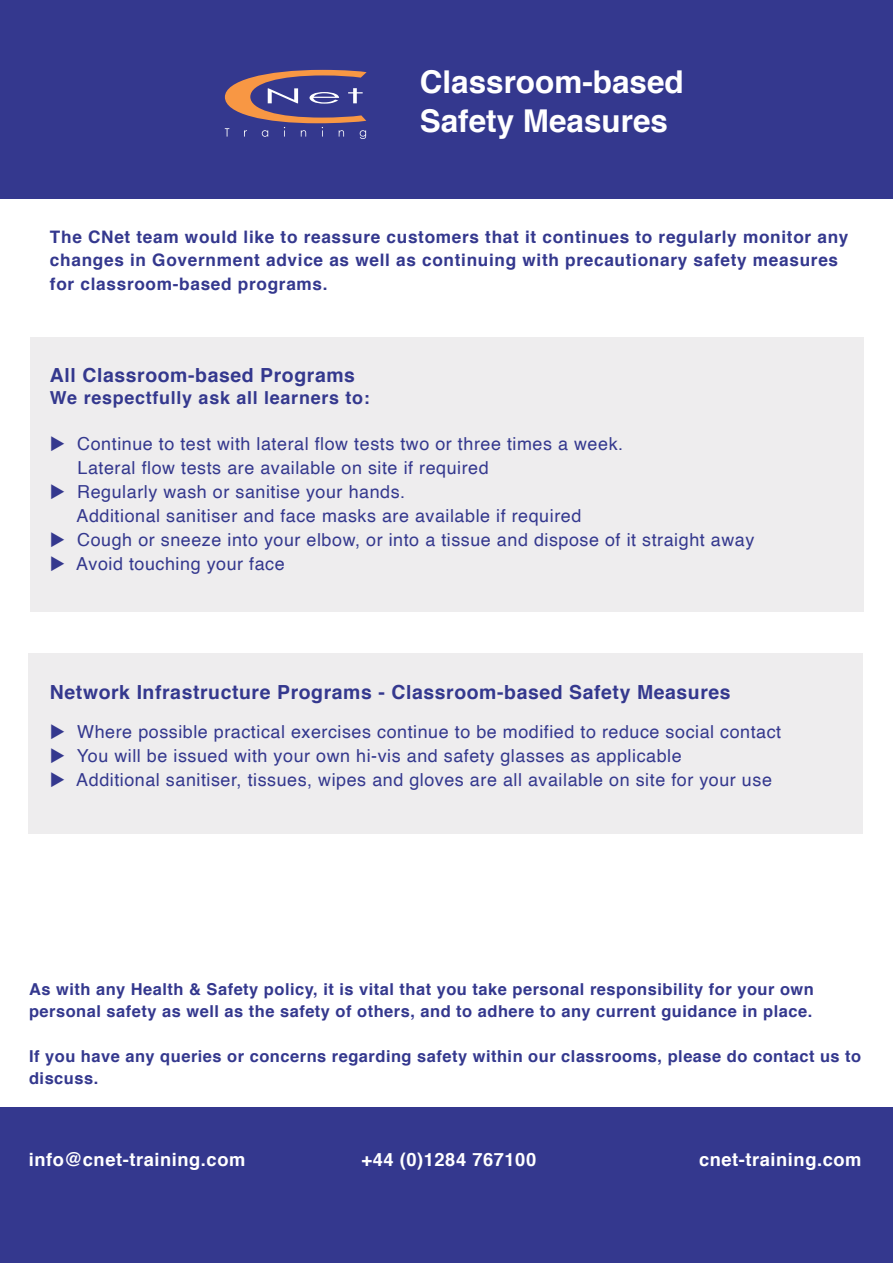
<style>
.page{position:relative;width:893px;height:1263px;background:#fff}
.page>*{position:absolute;margin:0;border:0;box-sizing:border-box;transform-origin:0 0}
.t1{font:700 31.5px/38.7px "Helvetica";color:#fff}
.t2{font:700 19.5px "Helvetica";letter-spacing:.03em;color:#34388e}
.t3{font:700 18.3px "Helvetica";letter-spacing:.03em;color:#fff}
.t4{font:18px/23.9px "Helvetica";letter-spacing:.03em;color:#34388e}
.t5{font:700 18px "Helvetica";letter-spacing:.04em;color:#34388e}
.t6{font:700 17.25px/23.5px "Helvetica";letter-spacing:.04em;color:#34388e}
.t7{font:700 16.5px/22.4px "Helvetica";letter-spacing:.03em;color:#34388e}
</style>
<div class="page">
<div style="left:0;top:1108px;width:893px;height:155px;background:#34388e"></div>
<div style="left:0;top:0;width:893px;height:199px;background:#34388e"></div>
<div style="left:30px;top:337px;width:833px;height:274px;background:#eeedee"></div>
<svg style="left:225px;top:70px;width:142px;height:69px"></svg>
<div style="left:29px;top:653px;width:834px;height:180px;background:#eeedee"></div>
<h1 class="t1" style="left:420px;top:63px;width:265px">Classroom-based<br>Safety Measures</h1>
<p class="t6" style="left:50px;top:225px;width:800px">The CNet team would like to reassure customers that it continues to regularly monitor any changes in Government advice as well as continuing with precautionary safety measures for classroom-based programs.</p>
<p class="t2" style="left:50px;top:359px;width:307px">All Classroom-based Programs</p>
<p class="t5" style="left:50px;top:383px;width:321px">We respectfully ask all learners to:</p>
<p class="t4" style="left:78px;top:432px;width:547px;text-indent:-28px">◆ Continue to test with lateral flow tests two or three times a week.<br>Lateral flow tests are available on site if required</p>
<p class="t4" style="left:77px;top:480px;width:506px;text-indent:-27px">◆ Regularly wash or sanitise your hands.<br>Additional sanitiser and face masks are available if required</p>
<p class="t4" style="left:50px;top:528px;width:706px">◆ Cough or sneeze into your elbow, or into a tissue and dispose of it straight away</p>
<p class="t4" style="left:50px;top:552px;width:236px">◆ Avoid touching your face</p>
<p class="t2" style="left:50px;top:677px;width:682px">Network Infrastructure Programs - Classroom-based Safety Measures</p>
<p class="t4" style="left:50px;top:720px;width:733px">◆ Where possible practical exercises continue to be modified to reduce social contact</p>
<p class="t4" style="left:50px;top:744px;width:633px">◆ You will be issued with your own hi-vis and safety glasses as applicable</p>
<p class="t4" style="left:50px;top:768px;width:723px">◆ Additional sanitiser, tissues, wipes and gloves are all available on site for your use</p>
<p class="t7" style="left:29px;top:978px;width:786px">As with any Health &amp; Safety policy, it is vital that you take personal responsibility for your own personal safety as well as the safety of others, and to adhere to any current guidance in place.</p>
<p class="t7" style="left:29px;top:1045px;width:834px">If you have any queries or concerns regarding safety within our classrooms, please do contact us to discuss.</p>
<p class="t3" style="left:29px;top:1145px;width:218px">info@cnet-training.com</p>
<p class="t3" style="left:361px;top:1145px;width:176px">+44 (0)1284 767100</p>
<p class="t3" style="left:699px;top:1145px;width:164px">cnet-training.com</p>
</div>
